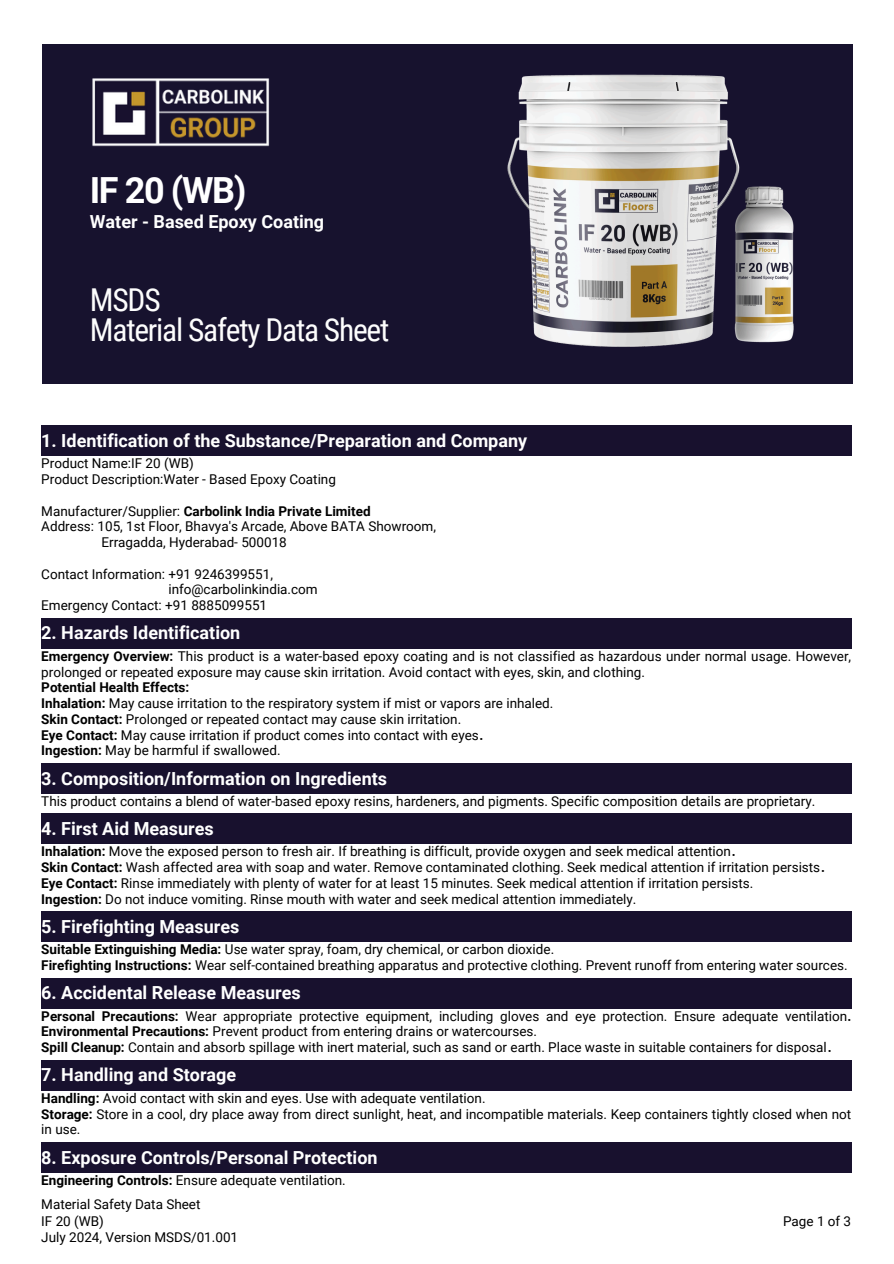
<style>
.page{position:relative;width:894px;height:1264px;background:#fff}
.page>*{position:absolute;margin:0;border:0;box-sizing:border-box;transform-origin:0 0}
.t1{font:700 36px "Roboto";color:#fff}
.t2{font:31.5px/30.3px "Roboto Condensed";letter-spacing:-.04em;color:#fdfdfd}
.t3{font:700 18px "Roboto";color:#fff}
.t4{font:13.5px/15.8px "Roboto";color:#000}
.t5{font:700 13.5px "Roboto";color:#000}
.s1{font-weight:400}
.s2{font-weight:700}
</style>
<div class="page">
<div style="left:42px;top:44px;width:810px;height:339px;background:#17122e"></div>
<img style="left:92px;top:78px;width:178px;height:68px">
<div style="left:41px;top:425px;width:810px;height:31px;background:#18112e"></div>
<div style="left:41px;top:618px;width:810px;height:30px;background:#18112e"></div>
<div style="left:41px;top:763px;width:810px;height:30px;background:#18112e"></div>
<div style="left:41px;top:813px;width:810px;height:31px;background:#18112e"></div>
<div style="left:41px;top:911px;width:810px;height:31px;background:#18112e"></div>
<div style="left:41px;top:978px;width:810px;height:30px;background:#18112e"></div>
<div style="left:41px;top:1060px;width:810px;height:30px;background:#18112e"></div>
<div style="left:41px;top:1142px;width:810px;height:30px;background:#18112e"></div>
<img style="left:499px;top:74px;width:353px;height:310px">
<p class="t1" style="left:90px;top:169px;width:158px">IF 20 (WB)</p>
<h1 class="t3" style="left:90px;top:211px;width:236px">Water - Based Epoxy Coating</h1>
<p class="t2" style="left:90px;top:285px;width:301px">MSDS<br>Material Safety Data Sheet</p>
<h3 class="t3" style="left:41px;top:430px;width:487px">1. Identification of the Substance/Preparation and Company</h3>
<h2 class="t4" style="left:41px;top:456px;width:154px">Product Name:IF 20 (WB)</h2>
<h3 class="t4" style="left:41px;top:471px;width:296px">Product Description:Water - Based Epoxy Coating</h3>
<p class="t5" style="left:41px;top:503px;width:331px"><span class="s1">Manufacturer/Supplier:</span> Carbolink India Private Limited</p>
<p class="t4" style="left:41px;top:519px;width:396px">Address: 105, 1st Floor, Bhavya's Arcade, Above BATA Showroom,</p>
<p class="t4" style="left:101px;top:534px;width:187px">Erragadda, Hyderabad- 500018</p>
<p class="t4" style="left:41px;top:566px;width:233px">Contact Information: +91 9246399551,</p>
<p class="t4" style="left:168px;top:582px;width:151px">info@carbolinkindia.com</p>
<p class="t4" style="left:41px;top:597px;width:227px">Emergency Contact: +91 8885099551</p>
<p class="t3" style="left:41px;top:622px;width:200px">2. Hazards Identification</p>
<p class="t4" style="left:41px;top:648px;width:811px"><span class="s2">Emergency Overview:</span> This product is a water-based epoxy coating and is not classified as hazardous under normal usage. However, prolonged or repeated exposure may cause skin irritation. Avoid contact with eyes, skin, and clothing.</p>
<h3 class="t5" style="left:41px;top:679px;width:150px">Potential Health Effects:</h3>
<p class="t4" style="left:41px;top:695px;width:513px"><span class="s2">Inhalation:</span> May cause irritation to the respiratory system if mist or vapors are inhaled.</p>
<p class="t4" style="left:41px;top:711px;width:421px"><span class="s2">Skin Contact:</span> Prolonged or repeated contact may cause skin irritation.</p>
<p class="t4" style="left:41px;top:727px;width:443px"><span class="s2">Eye Contact:</span> May cause irritation if product comes into contact with eyes<span class="s2">.</span></p>
<p class="t4" style="left:41px;top:742px;width:241px"><span class="s2">Ingestion:</span> May be harmful if swallowed.</p>
<p class="t3" style="left:41px;top:767px;width:347px">3. Composition/Information on Ingredients</p>
<p class="t4" style="left:41px;top:793px;width:775px">This product contains a blend of water-based epoxy resins, hardeners, and pigments. Specific composition details are proprietary.</p>
<h3 class="t3" style="left:41px;top:818px;width:174px">4. First Aid Measures</h3>
<p class="t4" style="left:41px;top:844px;width:695px"><span class="s2">Inhalation:</span> Move the exposed person to fresh air. If breathing is difficult, provide oxygen and seek medical attention<span class="s2">.</span></p>
<h3 class="t4" style="left:41px;top:859px;width:785px"><span class="s2">Skin Contact:</span> Wash affected area with soap and water. Remove contaminated clothing. Seek medical attention if irritation persists<span class="s2">.</span></h3>
<p class="t4" style="left:41px;top:875px;width:713px"><span class="s2">Eye Contact:</span> Rinse immediately with plenty of water for at least 15 minutes. Seek medical attention if irritation persists.</p>
<p class="t4" style="left:41px;top:891px;width:596px"><span class="s2">Ingestion:</span> Do not induce vomiting. Rinse mouth with water and seek medical attention immediately.</p>
<p class="t3" style="left:41px;top:916px;width:200px">5. Firefighting Measures</p>
<p class="t4" style="left:41px;top:941px;width:514px"><span class="s2">Suitable Extinguishing Media:</span> Use water spray, foam, dry chemical, or carbon dioxide.</p>
<h3 class="t4" style="left:41px;top:957px;width:807px"><span class="s2">Firefighting Instructions:</span> Wear self-contained breathing apparatus and protective clothing. Prevent runoff from entering water sources.</h3>
<p class="t3" style="left:41px;top:982px;width:261px">6. Accidental Release Measures</p>
<p class="t4" style="left:41px;top:1008px;width:811px"><span class="s2">Personal Precautions:</span> Wear appropriate protective equipment, including gloves and eye protection. Ensure adequate ventilation<span class="s2">.<br>Environmental Precautions:</span> Prevent product from entering drains or watercourses.</p>
<h3 class="t4" style="left:41px;top:1039px;width:791px"><span class="s2">Spill Cleanup:</span> Contain and absorb spillage with inert material, such as sand or earth. Place waste in suitable containers for disposal<span class="s2">.</span></h3>
<p class="t3" style="left:41px;top:1064px;width:196px">7. Handling and Storage</p>
<p class="t4" style="left:41px;top:1090px;width:445px"><span class="s2">Handling:</span> Avoid contact with skin and eyes. Use with adequate ventilation.</p>
<h3 class="t4" style="left:41px;top:1106px;width:811px"><span class="s2">Storage:</span> Store in a cool, dry place away from direct sunlight, heat, and incompatible materials. Keep containers tightly closed when not in use.</h3>
<p class="t3" style="left:41px;top:1146px;width:338px">8. Exposure Controls/Personal Protection</p>
<p class="t4" style="left:41px;top:1172px;width:306px"><span class="s2">Engineering Controls:</span> Ensure adequate ventilation.</p>
<h3 class="t4" style="left:41px;top:1196px;width:161px">Material Safety Data Sheet</h3>
<p class="t4" style="left:41px;top:1212px;width:64px">IF 20 (WB)</p>
<p class="t4" style="left:41px;top:1229px;width:198px">July 2024, Version MSDS/01.001</p>
<p class="t4" style="left:782px;top:1212px;width:70px">Page 1 of 3</p>
</div>
